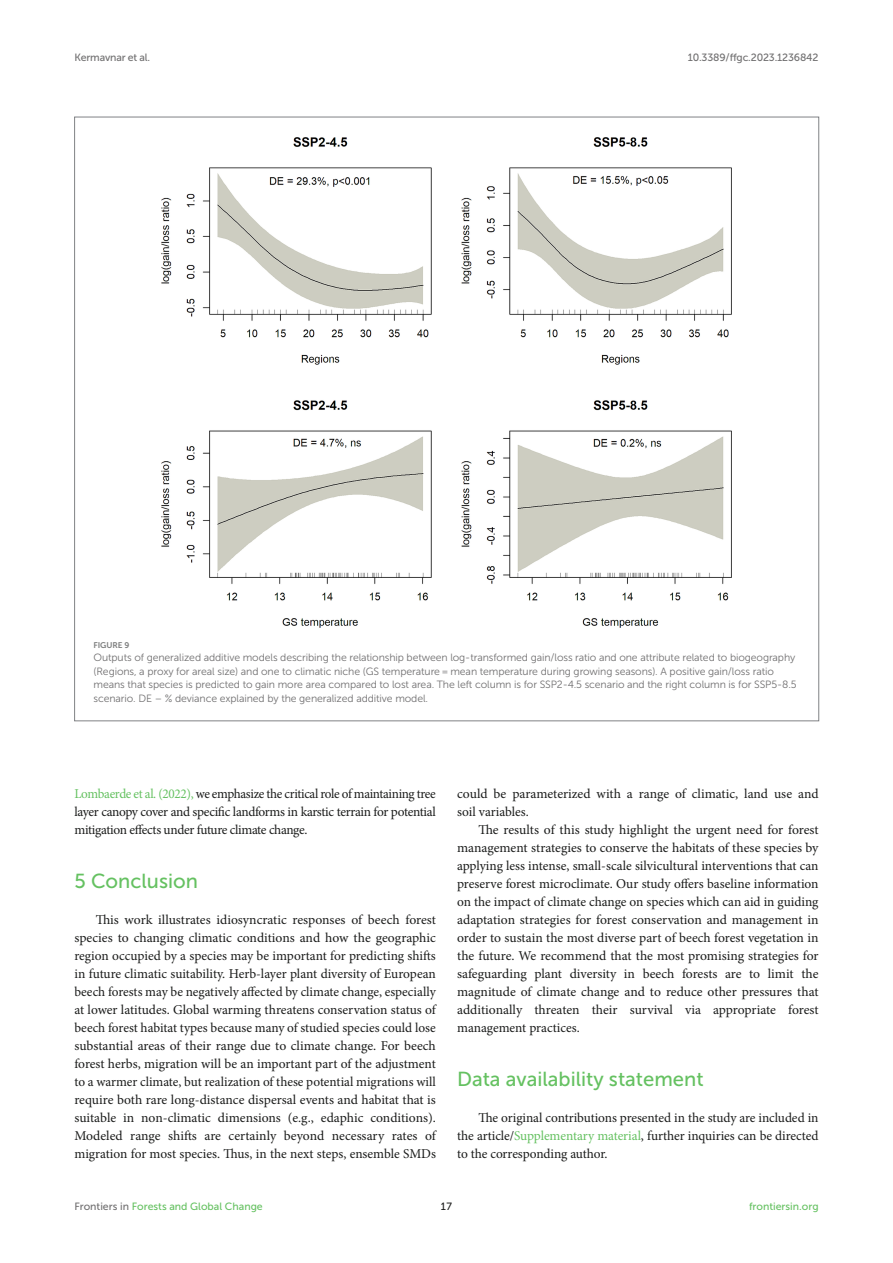
<style>
.page{position:relative;width:893px;height:1263px;background:#fff}
.page>*{position:absolute;margin:0;border:0;box-sizing:border-box;transform-origin:0 0}
.HEAD_1{font:20.25px "Museo Sans 500";color:#65c161}
.TEXT_FLUSH{font:13.5px/18px "Minion Pro";letter-spacing:-.005em;color:#1b1c1b;text-align:justify}
.TEXT{font:13.5px/18px "Minion Pro";letter-spacing:-.02em;color:#1b1c1b;text-align:justify}
.FIG_LEG{font:10.5px/13.5px "Museo Sans 300";letter-spacing:-.01em;color:#706f70}
.t1{font:10.5px "Museo Sans 500";color:#65c161}
.t2{font:10.5px "Museo Sans 500";letter-spacing:-.015em;color:#706f70}
.t3{font:10.5px "Museo Sans 500";color:#1b1c1b}
.FIG_HD{font:8.25px "Museo Sans 700";letter-spacing:-.01em;color:#7e7f7f}
.s1{color:#65c161}
.s2{color:#706f70}
</style>
<div class="page">
<img style="left:161px;top:137px;width:571px;height:491px">
<p class="t2" style="left:74px;top:51px;width:77px">Kermavnar et al.</p>
<p class="t2" style="left:688px;top:51px;width:132px">10.3389/ffgc.2023.1236842</p>
<p class="FIG_HD" style="left:94px;top:640px;width:37px">FIGURE 9</p>
<p class="FIG_LEG" style="left:94px;top:651px;width:705px">Outputs of generalized additive models describing the relationship between log-transformed gain/loss ratio and one attribute related to biogeography (Regions, a proxy for areal size) and one to climatic niche (GS temperature = mean temperature during growing seasons). A positive gain/loss ratio means that species is predicted to gain more area compared to lost area. The left column is for SSP2-4.5 scenario and the right column is for SSP5-8.5 scenario. DE – % deviance explained by the generalized additive model.</p>
<p class="TEXT" style="left:74px;top:785px;width:363px"><span class="s1">Lombaerde et al. (2022),</span> we emphasize the critical role of maintaining tree layer canopy cover and specific landforms in karstic terrain for potential mitigation effects under future climate change.</p>
<p class="HEAD_1" style="left:74px;top:870px;width:125px">5 Conclusion</p>
<p class="TEXT_FLUSH" style="left:74px;top:911px;width:363px;text-indent:21px">This work illustrates idiosyncratic responses of beech forest species to changing climatic conditions and how the geographic region occupied by a species may be important for predicting shifts in future climatic suitability. Herb-layer plant diversity of European beech forests may be negatively affected by climate change, especially at lower latitudes. Global warming threatens conservation status of beech forest habitat types because many of studied species could lose substantial areas of their range due to climate change. For beech forest herbs, migration will be an important part of the adjustment to a warmer climate, but realization of these potential migrations will require both rare long-distance dispersal events and habitat that is suitable in non-climatic dimensions (e.g., edaphic conditions).<br>Modeled range shifts are certainly beyond necessary rates of migration for most species. Thus, in the next steps, ensemble SMDs</p>
<p class="TEXT_FLUSH" style="left:457px;top:785px;width:363px">could be parameterized with a range of climatic, land use and soil variables.</p>
<p class="TEXT" style="left:457px;top:821px;width:363px;text-indent:21px">The results of this study highlight the urgent need for forest management strategies to conserve the habitats of these species by applying less intense, small-scale silvicultural interventions that can preserve forest microclimate. Our study offers baseline information on the impact of climate change on species which can aid in guiding adaptation strategies for forest conservation and management in order to sustain the most diverse part of beech forest vegetation in the future. We recommend that the most promising strategies for safeguarding plant diversity in beech forests are to limit the magnitude of climate change and to reduce other pressures that additionally threaten their survival via appropriate forest management practices.</p>
<p class="HEAD_1" style="left:457px;top:1068px;width:248px">Data availability statement</p>
<p class="TEXT_FLUSH" style="left:457px;top:1109px;width:363px;text-indent:21px">The original contributions presented in the study are included in the article/<span class="s1">Supplementary material</span>, further inquiries can be directed to the corresponding author.</p>
<p class="t1" style="left:74px;top:1200px;width:190px"><span class="s2">Frontiers in</span> Forests and Global Change</p>
<p class="t3" style="left:441px;top:1200px;width:13px">17</p>
<p class="t1" style="left:749px;top:1200px;width:71px">frontiersin.org</p>
</div>
